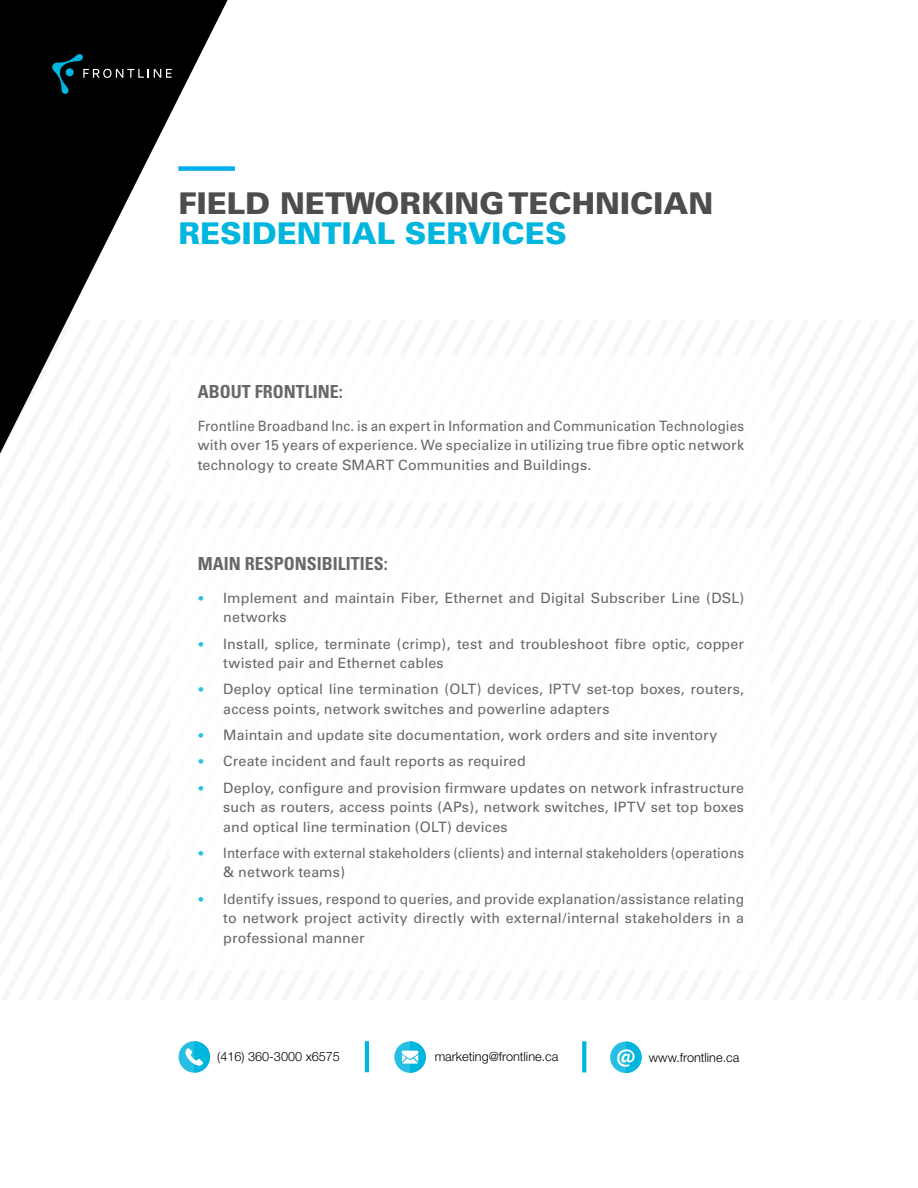
<style>
.page{position:relative;width:918px;height:1188px;background:#fff}
.page>*{position:absolute;margin:0;border:0;box-sizing:border-box;transform-origin:0 0}
.t1{font:900 30px "Univers";color:#4d4d4f}
.t2{font:900 30px "Univers";color:#00b6de}
.t3{font:700 condensed 18px "Univers";color:#4d4d4f}
.t4{font:14.25px/19.5px "Univers";letter-spacing:.01em;color:#4d4d4f}
.t5{font:14.25px/19.5px "Univers";letter-spacing:.01em;color:#4d4d4f;text-align:justify;scale:.94 1}
.t6{font:14.25px/19.5px "Univers";letter-spacing:.01em;color:#4d4d4f;scale:.93 1}
.t7{font:300 12.75px "Helvetica Neue LT Std";color:#000}
.s1{font-family:"Univers Com 45";font-weight:300;font-size:12.75px;color:#00b6de}
</style>
<div class="page">
<svg style="left:0;top:0;width:228px;height:454px;fill:#000"></svg>
<svg style="left:52px;top:53px;width:120px;height:41px;background:#0b1618"></svg>
<hr style="left:365px;top:1041px;width:4px;height:31px;background:#00b6de">
<svg style="left:582px;top:1041px;width:4px;height:31px"></svg>
<svg style="left:394px;top:1041px;width:32px;height:32px"></svg>
<svg style="left:402px;top:1041px;width:24px;height:32px"></svg>
<div style="left:179px;top:1041px;width:31px;height:32px;background:#26bfe3;border-radius:50%"></div>
<svg style="left:185px;top:1041px;width:25px;height:32px"></svg>
<div style="left:610px;top:1042px;width:32px;height:31px;background:#26bfe3;border-radius:50%"></div>
<svg style="left:617px;top:1042px;width:25px;height:31px"></svg>
<div style="left:171px;top:356px;width:600px;height:145px;background:#fff"></div>
<div style="left:178px;top:166px;width:57px;height:5px;background:#00aeef"></div>
<h1 class="t1" style="left:178px;top:184px;width:536px">FIELD NETWORKING TECHNICIAN</h1>
<h1 class="t2" style="left:178px;top:214px;width:390px">RESIDENTIAL SERVICES</h1>
<p class="t3" style="left:198px;top:380px;width:146px">ABOUT FRONTLINE:</p>
<p class="t5" style="left:198px;top:416px;width:583px">Frontline Broadband Inc. is an expert in Information and Communication Technologies with over 15 years of experience. We specialize in utilizing true fibre optic network technology to create SMART Communities and Buildings.</p>
<p class="t3" style="left:198px;top:553px;width:192px">MAIN RESPONSIBILITIES:</p>
<p class="t4" style="left:223px;top:588px;width:522px;text-indent:-26px"><span class="s1">•</span> Implement and maintain Fiber, Ethernet and Digital Subscriber Line (DSL) networks</p>
<p class="t4" style="left:223px;top:634px;width:522px;text-indent:-26px"><span class="s1">•</span> Install, splice, terminate (crimp), test and troubleshoot fibre optic, copper twisted pair and Ethernet cables</p>
<p class="t4" style="left:223px;top:680px;width:522px;text-indent:-26px"><span class="s1">•</span> Deploy optical line termination (OLT) devices, IPTV set-top boxes, routers, access points, network switches and powerline adapters</p>
<p class="t4" style="left:198px;top:726px;width:521px"><span class="s1">•</span> Maintain and update site documentation, work orders and site inventory</p>
<p class="t4" style="left:198px;top:752px;width:329px"><span class="s1">•</span> Create incident and fault reports as required</p>
<p class="t4" style="left:223px;top:778px;width:522px;text-align:justify;text-indent:-26px"><span class="s1">•</span> Deploy, configure and provision firmware updates on network infrastructure such as routers, access points (APs), network switches, IPTV set top boxes and optical line termination (OLT) devices</p>
<p class="t6" style="left:223px;top:843px;width:562px;text-indent:-26px"><span class="s1">•</span> Interface with external stakeholders (clients) and internal stakeholders (operations &amp; network teams)</p>
<p class="t4" style="left:223px;top:889px;width:522px;text-align:justify;text-indent:-26px"><span class="s1">•</span> Identify issues, respond to queries, and provide explanation/assistance relating to network project activity directly with external/internal stakeholders in a professional manner</p>
<p class="t7" style="left:217px;top:1049px;width:124px">(416) 360-3000 x6575</p>
<p class="t7" style="left:435px;top:1049px;width:125px">marketing@frontline.ca</p>
<p class="t7" style="left:649px;top:1049px;width:92px">www.frontline.ca</p>
</div>
